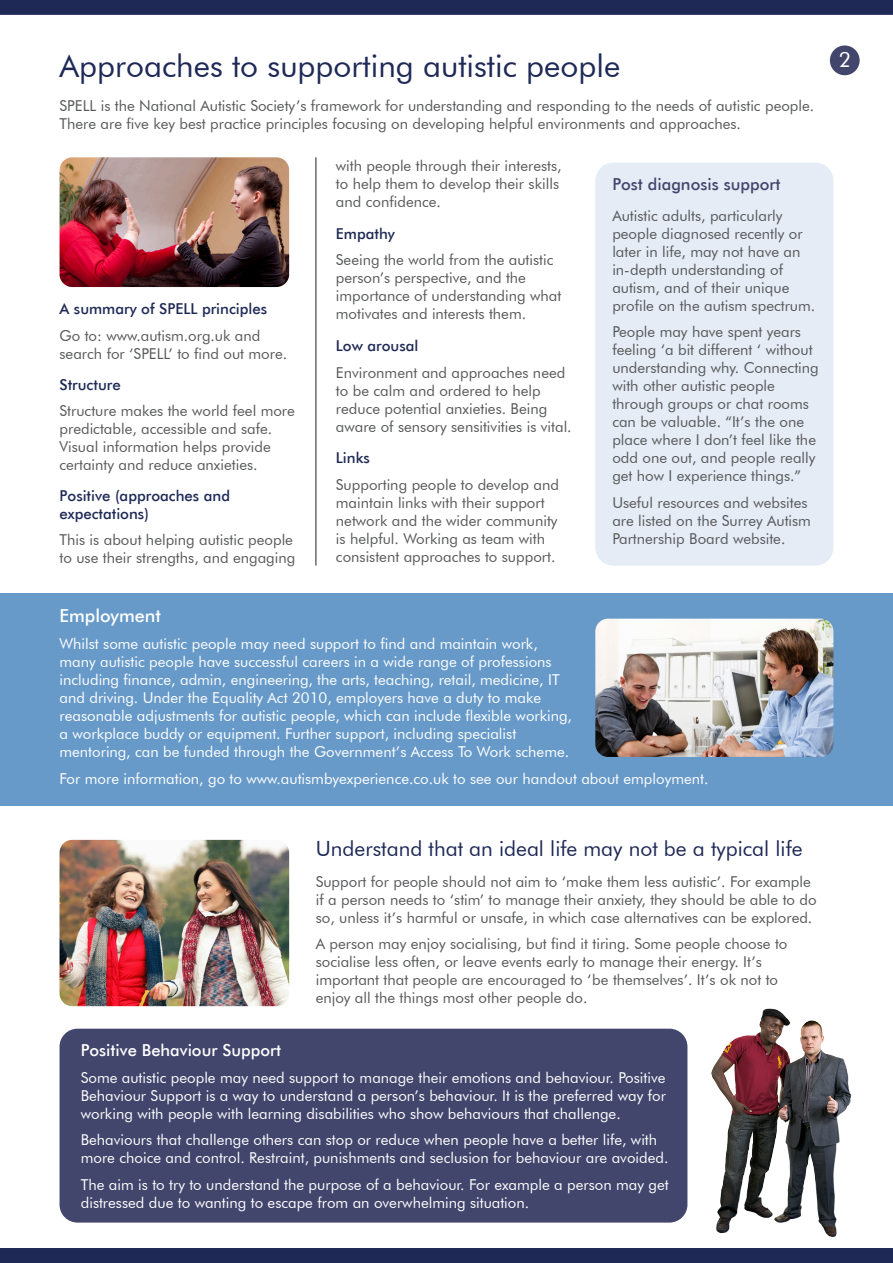
<style>
.page{position:relative;width:893px;height:1263px;background:#fff}
.page>*{position:absolute;margin:0;border:0;box-sizing:border-box;transform-origin:0 0}
.t1{font:31.5px "Futura BT";color:#1e2956}
.t2{font:21px "Futura BT";color:#1e2956}
.t3{font:21px "Futura BT";color:#fff}
.t4{font:500 18px "Futura BT";color:#fff}
.t5{font:500 16.5px "Futura BT";color:#fff}
.t6{font:500 16.5px "Futura BT";color:#42456c}
.t7{font:15px/18px "Futura BT";color:#57585a}
.t8{font:15px/18px "Futura BT";color:#fff}
.t9{font:500 15px "Futura BT";color:#1e2956}
</style>
<div class="page">
<div style="left:0;top:0;width:893px;height:15px;background:#1e2956"></div>
<div style="left:0;top:1248px;width:893px;height:15px;background:#1e2956"></div>
<hr style="left:316px;top:157px;width:1px;height:409px;background:#231f20">
<img style="left:60px;top:157px;width:229px;height:130px">
<div style="left:595px;top:163px;width:238px;height:403px;background:#e5ecf5;border-radius:18px"></div>
<div style="left:60px;top:1029px;width:627px;height:193px;background:#42456c;border-radius:18px"></div>
<div style="left:0;top:593px;width:893px;height:212px;background:#679ac9"></div>
<img style="left:595px;top:619px;width:238px;height:138px">
<img style="left:60px;top:840px;width:229px;height:166px">
<img style="left:665px;top:1008px;width:187px;height:229px">
<div style="left:830px;top:45px;width:30px;height:30px;background:#42456c;border-radius:50%"></div>
<p class="t1" style="left:60px;top:47px;width:562px">Approaches to supporting autistic people</p>
<p class="t7" style="left:60px;top:97px;width:756px">SPELL is the National Autistic Society’s framework for understanding and responding to the needs of autistic people.<br>There are five key best practice principles focusing on developing helpful environments and approaches.</p>
<p class="t9" style="left:60px;top:300px;width:209px">A summary of SPELL principles</p>
<p class="t7" style="left:60px;top:326px;width:202px">Go to: www.autism.org.uk and</p>
<p class="t7" style="left:60px;top:344px;width:229px">search for ‘SPELL’ to find out more.</p>
<p class="t9" style="left:60px;top:375px;width:63px">Structure</p>
<p class="t7" style="left:60px;top:402px;width:237px">Structure makes the world feel more predictable, accessible and safe.<br>Visual information helps provide certainty and reduce anxieties.</p>
<p class="t9" style="left:60px;top:486px;width:172px">Positive (approaches and</p>
<p class="t9" style="left:60px;top:504px;width:91px">expectations)</p>
<p class="t7" style="left:60px;top:531px;width:237px">This is about helping autistic people to use their strengths, and engaging</p>
<p class="t4" style="left:60px;top:604px;width:103px">Employment</p>
<p class="t7" style="left:336px;top:156px;width:227px">with people through their interests, to help them to develop their skills and confidence.</p>
<p class="t9" style="left:336px;top:224px;width:60px">Empathy</p>
<p class="t7" style="left:336px;top:251px;width:219px">Seeing the world from the autistic person’s perspective, and the</p>
<p class="t7" style="left:336px;top:287px;width:227px">importance of understanding what motivates and interests them.</p>
<p class="t9" style="left:336px;top:337px;width:84px">Low arousal</p>
<p class="t7" style="left:336px;top:363px;width:237px">Environment and approaches need to be calm and ordered to help reduce potential anxieties. Being aware of sensory sensitivities is vital.</p>
<p class="t9" style="left:336px;top:449px;width:35px">Links</p>
<p class="t7" style="left:336px;top:475px;width:225px">Supporting people to develop and maintain links with their support</p>
<p class="t7" style="left:336px;top:511px;width:223px">network and the wider community</p>
<p class="t7" style="left:336px;top:529px;width:221px">is helpful. Working as team with consistent approaches to support.</p>
<p class="t6" style="left:612px;top:174px;width:170px">Post diagnosis support</p>
<p class="t7" style="left:612px;top:206px;width:172px">Autistic adults, particularly</p>
<p class="t7" style="left:612px;top:224px;width:192px">people diagnosed recently or later in life, may not have an</p>
<p class="t7" style="left:612px;top:260px;width:172px">in-depth understanding of</p>
<p class="t7" style="left:612px;top:278px;width:179px">autism, and of their unique</p>
<p class="t7" style="left:612px;top:296px;width:204px">profile on the autism spectrum.</p>
<p class="t7" style="left:612px;top:323px;width:208px">People may have spent years feeling ‘a bit different ‘ without understanding why. Connecting</p>
<p class="t7" style="left:612px;top:377px;width:205px">with other autistic people through groups or chat rooms can be valuable. “It’s the one place where I don’t feel like the odd one out, and people really get how I experience things.”</p>
<p class="t7" style="left:612px;top:493px;width:200px">Useful resources and websites are listed on the Surrey Autism<br>Partnership Board website.</p>
<p class="t8" style="left:60px;top:635px;width:480px">Whilst some autistic people may need support to find and maintain work,</p>
<p class="t8" style="left:60px;top:653px;width:494px">many autistic people have successful careers in a wide range of professions</p>
<p class="t8" style="left:60px;top:671px;width:502px">including finance, admin, engineering, the arts, teaching, retail, medicine, IT</p>
<p class="t8" style="left:60px;top:689px;width:483px">and driving. Under the Equality Act 2010, employers have a duty to make</p>
<p class="t8" style="left:60px;top:707px;width:514px">reasonable adjustments for autistic people, which can include flexible working,</p>
<p class="t8" style="left:60px;top:725px;width:458px">a workplace buddy or equipment. Further support, including specialist</p>
<p class="t8" style="left:60px;top:743px;width:511px">mentoring, can be funded through the Government’s Access To Work scheme.</p>
<p class="t8" style="left:60px;top:769px;width:650px">For more information, go to www.autismbyexperience.co.uk to see our handout about employment.</p>
<p class="t2" style="left:316px;top:835px;width:488px">Understand that an ideal life may not be a typical life</p>
<p class="t7" style="left:316px;top:872px;width:496px">Support for people should not aim to ‘make them less autistic’. For example</p>
<p class="t7" style="left:316px;top:890px;width:502px">if a person needs to ‘stim’ to manage their anxiety, they should be able to do so, unless it’s harmful or unsafe, in which case alternatives can be explored.</p>
<p class="t7" style="left:316px;top:935px;width:473px">A person may enjoy socialising, but find it tiring. Some people choose to</p>
<p class="t7" style="left:316px;top:953px;width:448px">socialise less often, or leave events early to manage their energy. It’s</p>
<p class="t7" style="left:316px;top:971px;width:464px">important that people are encouraged to ‘be themselves’. It’s ok not to</p>
<p class="t7" style="left:316px;top:989px;width:273px">enjoy all the things most other people do.</p>
<p class="t5" style="left:81px;top:1040px;width:202px">Positive Behaviour Support</p>
<p class="t8" style="left:81px;top:1068px;width:587px;text-align:justify">Some autistic people may need support to manage their emotions and behaviour. Positive Behaviour Support is a way to understand a person’s behaviour. It is the preferred way for working with people with learning disabilities who show behaviours that challenge.</p>
<p class="t8" style="left:81px;top:1131px;width:589px">Behaviours that challenge others can stop or reduce when people have a better life, with more choice and control. Restraint, punishments and seclusion for behaviour are avoided.</p>
<p class="t8" style="left:81px;top:1175px;width:589px">The aim is to try to understand the purpose of a behaviour. For example a person may get distressed due to wanting to escape from an overwhelming situation.</p>
<h2 class="t3" style="left:839px;top:47px;width:14px">2</h2>
</div>
